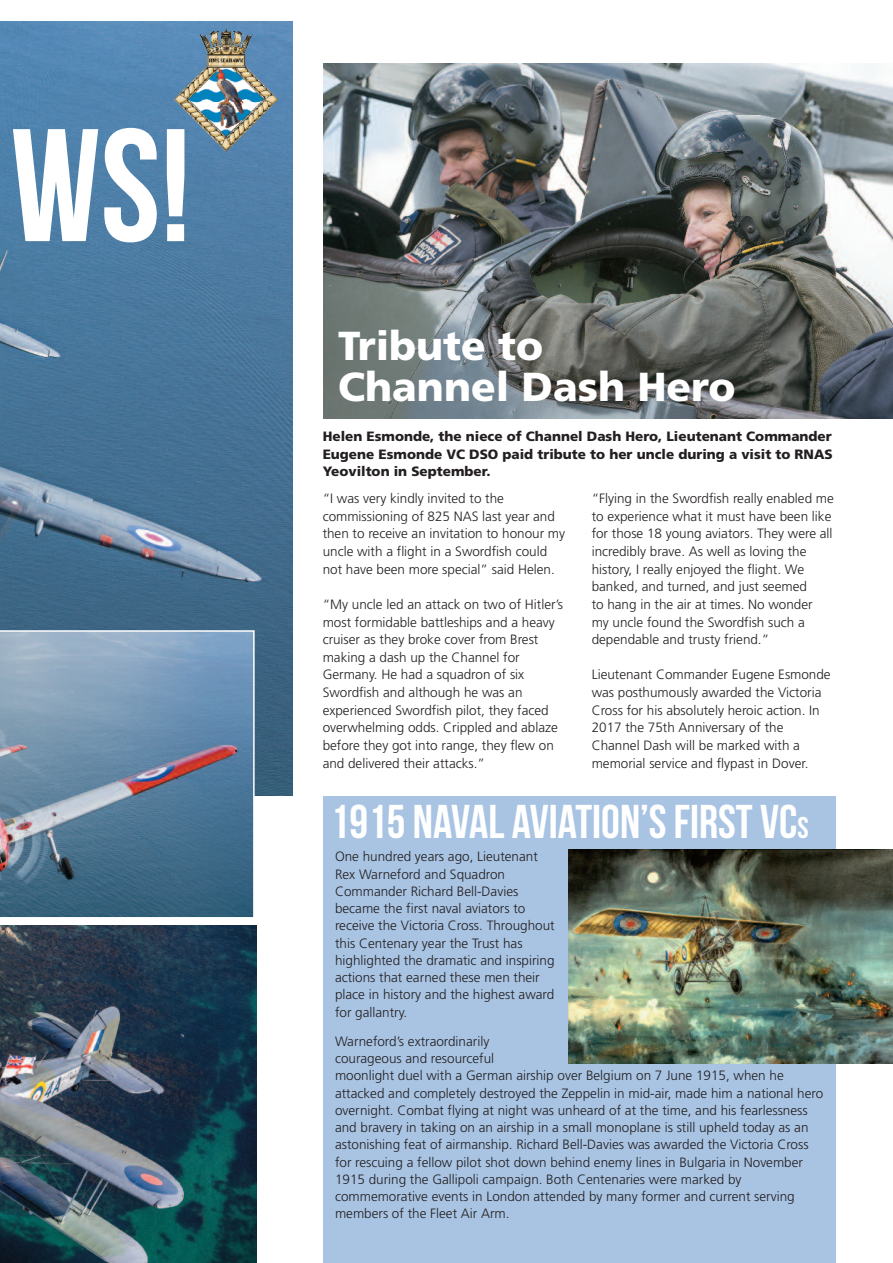
<style>
.page{position:relative;width:893px;height:1263px;background:#fff}
.page>*{position:absolute;margin:0;border:0;box-sizing:border-box;transform-origin:0 0}
.t1{font:160.05px "Bebas Neue";color:#fff}
.t2{font:47.4px "Bebas Neue";color:#fff}
.t3{font:900 40.5px/40.5px "Frutiger";color:#fff}
.t4{font:300 13.5px/17.7px "Frutiger";color:#231f20}
.t5{font:900 13.5px/17.7px "Frutiger";color:#231f20;text-align:justify}
.s1{font-size:30px}
</style>
<div class="page">
<img style="left:0;top:21px;width:292px;height:774px">
<img style="left:0;top:925px;width:256px;height:338px">
<svg style="left:0;top:630px;width:255px;height:287px;background:#6987a2"></svg>
<img style="left:323px;top:64px;width:570px;height:354px">
<img style="left:174px;top:28px;width:104px;height:124px">
<div style="left:323px;top:797px;width:513px;height:466px;background:#a9c4e3"></div>
<img style="left:569px;top:850px;width:324px;height:213px">
<h1 class="t1" style="left:11px;top:92px;width:182px">WS!</h1>
<h3 class="t3" style="left:338px;top:329px;width:399px">Tribute to<br>Channel Dash Hero</h3>
<p class="t5" style="left:323px;top:428px;width:512px">Helen Esmonde, the niece of Channel Dash Hero, Lieutenant Commander Eugene Esmonde VC DSO paid tribute to her uncle during a visit to RNAS Yeovilton in September.</p>
<p class="t4" style="left:323px;top:491px;width:244px">“I was very kindly invited to the commissioning of 825 NAS last year and then to receive an invitation to honour my uncle with a flight in a Swordfish could not have been more special” said Helen.</p>
<p class="t4" style="left:323px;top:596px;width:242px">“My uncle led an attack on two of Hitler’s most formidable battleships and a heavy cruiser as they broke cover from Brest making a dash up the Channel for Germany. He had a squadron of six Swordfish and although he was an experienced Swordfish pilot, they faced overwhelming odds. Crippled and ablaze before they got into range, they flew on and delivered their attacks.”</p>
<p class="t4" style="left:592px;top:491px;width:244px">“Flying in the Swordfish really enabled me to experience what it must have been like for those 18 young aviators. They were all incredibly brave. As well as loving the history, I really enjoyed the flight. We banked, and turned, and just seemed<br>to hang in the air at times. No wonder<br>my uncle found the Swordfish such a dependable and trusty friend.”</p>
<p class="t4" style="left:592px;top:667px;width:241px">Lieutenant Commander Eugene Esmonde was posthumously awarded the Victoria Cross for his absolutely heroic action. In 2017 the 75th Anniversary of the Channel Dash will be marked with a memorial service and flypast in Dover.</p>
<h2 class="t2" style="left:331px;top:794px;width:479px">1915 NAVAL AVIATION’S FIRST VC<span class="s1">S</span></h2>
<p class="t4" style="left:335px;top:849px;width:221px;line-height:17.2px">One hundred years ago, Lieutenant<br>Rex Warneford and Squadron<br>Commander Richard Bell-Davies became the first naval aviators to receive the Victoria Cross. Throughout this Centenary year the Trust has highlighted the dramatic and inspiring actions that earned these men their place in history and the highest award for gallantry.</p>
<p class="t4" style="left:335px;top:1033px;width:490px;line-height:17.2px">Warneford’s extraordinarily<br>courageous and resourceful<br>moonlight duel with a German airship over Belgium on 7 June 1915, when he attacked and completely destroyed the Zeppelin in mid-air, made him a national hero overnight. Combat flying at night was unheard of at the time, and his fearlessness and bravery in taking on an airship in a small monoplane is still upheld today as an astonishing feat of airmanship. Richard Bell-Davies was awarded the Victoria Cross for rescuing a fellow pilot shot down behind enemy lines in Bulgaria in November 1915 during the Gallipoli campaign. Both Centenaries were marked by commemorative events in London attended by many former and current serving members of the Fleet Air Arm.</p>
</div>
